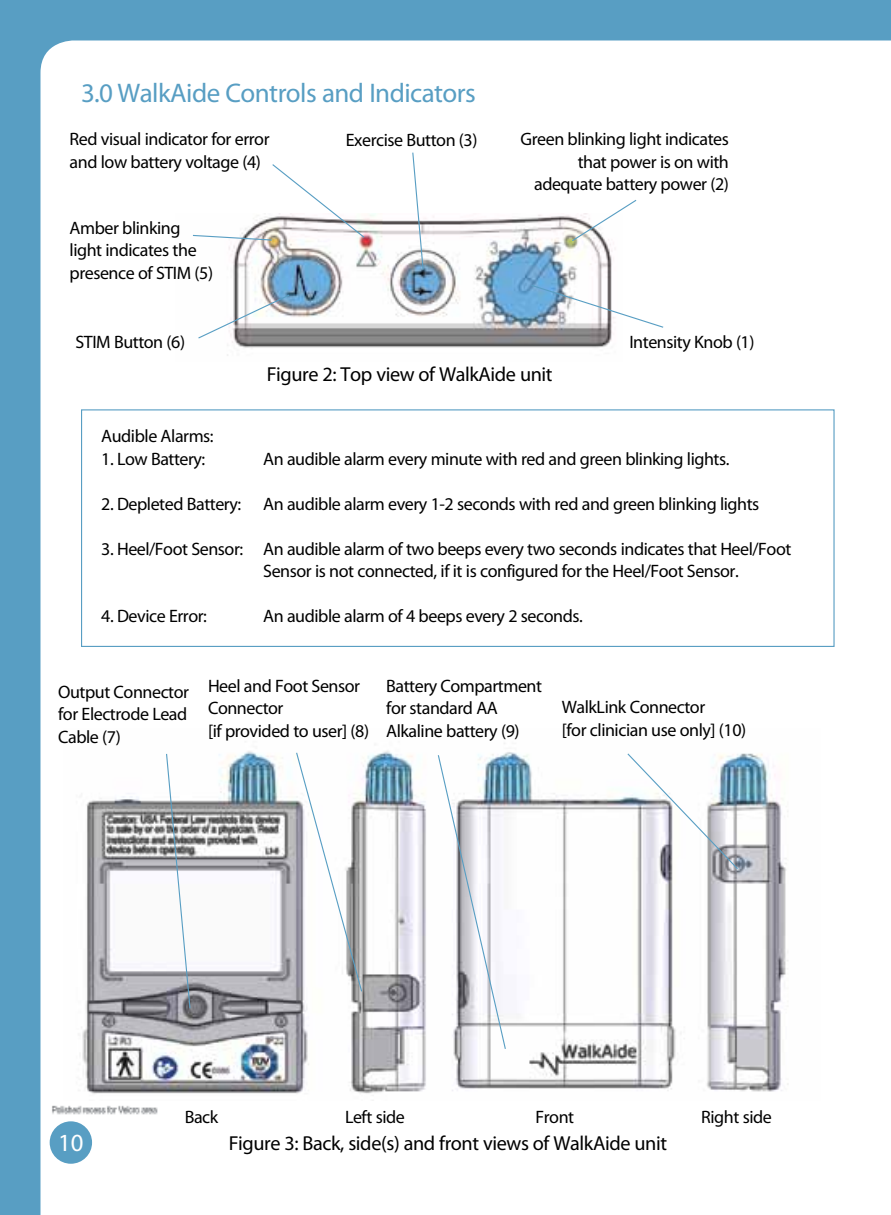
<style>
.page{position:relative;width:891px;height:1215px;background:#589ec3}
.page>*{position:absolute;margin:0;border:0;box-sizing:border-box;transform-origin:0 0}
.t1{font:27px "Myriad Pro";letter-spacing:-.02em;color:#589ec3}
.t2{font:24.75px "Myriad Pro";color:#fff}
.t3{font:20.25px "Myriad Pro";letter-spacing:-.02em;color:#000}
.t4{font:18px/22.5px "Myriad Pro";letter-spacing:-.025em;color:#000}
</style>
<div class="page">
<div style="left:41px;top:40px;width:850px;height:1175px;background:#fff"></div>
<div style="left:50px;top:1121px;width:42px;height:43px;background:#589ec3;border-radius:50%"></div>
<img style="left:63px;top:729px;width:757px;height:372px">
<img style="left:175px;top:213px;width:447px;height:149px">
<svg style="left:412px;top:151px;width:12px;height:120px"></svg>
<svg style="left:197px;top:294px;width:94px;height:46px;background:#d6d8da"></svg>
<svg style="left:165px;top:753px;width:26px;height:257px;background:#cbced2"></svg>
<svg style="left:626px;top:752px;width:113px;height:118px;background:#dde0e5"></svg>
<div style="left:54px;top:610px;width:281px;height:108px;background:#fff"></div>
<svg style="left:437px;top:754px;width:70px;height:296px;background:#e1e4e9"></svg>
<svg style="left:295px;top:751px;width:68px;height:242px;background:#e3e4e5"></svg>
<svg style="left:192px;top:163px;width:174px;height:78px;background:#f4f4f5"></svg>
<svg style="left:571px;top:199px;width:67px;height:43px;background:#eff0f1"></svg>
<svg style="left:530px;top:284px;width:135px;height:45px;background:#d4dee7"></svg>
<div style="left:81px;top:409px;width:754px;height:238px;background:#fff;border:1px solid #589ec3"></div>
<img style="left:50px;top:1101px;width:115px;height:18px">
<h1 class="t1" style="left:81px;top:76px;width:396px">3.0 WalkAide Controls and Indicators</h1>
<p class="t4" style="left:70px;top:128px;width:202px">Red visual indicator for error and low battery voltage (4)</p>
<p class="t4" style="left:70px;top:216px;width:145px">Amber blinking light indicates the presence of STIM (5)</p>
<p class="t4" style="left:76px;top:330px;width:111px">STIM Button (6)</p>
<p class="t4" style="left:346px;top:128px;width:133px">Exercise Button (3)</p>
<p class="t4" style="left:521px;top:128px;width:210px;text-align:right">Green blinking light indicates that power is on with adequate battery power (2)</p>
<p class="t4" style="left:629px;top:330px;width:127px">Intensity Knob (1)</p>
<p class="t3" style="left:267px;top:362px;width:287px">Figure 2: Top view of WalkAide unit</p>
<p class="t4" style="left:101px;top:425px;width:114px">Audible Alarms:</p>
<p class="t4" style="left:101px;top:447px;width:106px">1. Low Battery:</p>
<p class="t4" style="left:263px;top:447px;width:468px">An audible alarm every minute with red and green blinking lights.</p>
<p class="t4" style="left:101px;top:492px;width:660px">2. Depleted Battery: An audible alarm every 1-2 seconds with red and green blinking lights</p>
<p class="t4" style="left:263px;top:537px;width:530px;text-indent:-162px">3. Heel/Foot Sensor: An audible alarm of two beeps every two seconds indicates that Heel/Foot<br>Sensor is not connected, if it is configured for the Heel/Foot Sensor.</p>
<p class="t4" style="left:101px;top:605px;width:107px">4. Device Error:</p>
<p class="t4" style="left:263px;top:605px;width:321px">An audible alarm of 4 beeps every 2 seconds.</p>
<p class="t4" style="left:58px;top:680px;width:132px;text-align:justify">Output Connector for Electrode Lead Cable (7)</p>
<p class="t4" style="left:208px;top:674px;width:163px">Heel and Foot Sensor<br>Connector<br>[if provided to user] (8)</p>
<p class="t4" style="left:386px;top:674px;width:157px">Battery Compartment for standard AA<br>Alkaline battery (9)</p>
<p class="t4" style="left:562px;top:696px;width:186px">WalkLink Connector<br>[for clinician use only] (10)</p>
<p class="t4" style="left:185px;top:1106px;width:35px">Back</p>
<p class="t4" style="left:345px;top:1106px;width:61px">Left side</p>
<p class="t4" style="left:536px;top:1106px;width:40px">Front</p>
<p class="t4" style="left:701px;top:1106px;width:72px">Right side</p>
<h2 class="t2" style="left:58px;top:1128px;width:27px">10</h2>
<p class="t3" style="left:229px;top:1131px;width:440px">Figure 3: Back, side(s) and front views of WalkAide unit</p>
</div>
